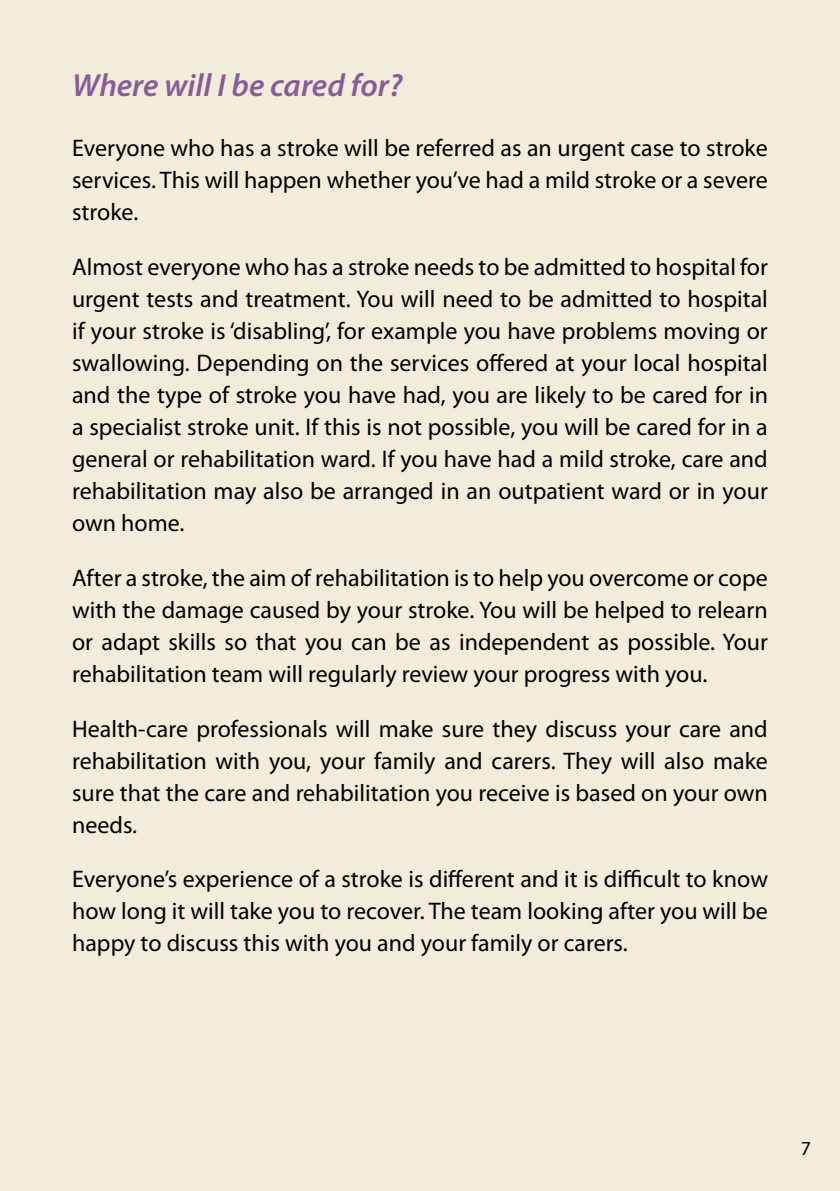
<style>
.page{position:relative;width:840px;height:1191px;background:#fff}
.page>*{position:absolute;margin:0;border:0;box-sizing:border-box;transform-origin:0 0}
.t1{font:italic 600 32px "Myriad Pro";color:#885c9a}
.t2{font:24px/32px "Myriad Pro";color:#000;text-align:justify}
.t3{font:20px "Myriad Pro";color:#000}
</style>
<div class="page">
<div style="left:0;top:0;width:839px;height:1191px;background:#f2edda"></div>
<h1 class="t1" style="left:72px;top:65px;width:331px">Where will I be cared for?</h1>
<p class="t2" style="left:72px;top:132px;width:696px">Everyone who has a stroke will be referred as an urgent case to stroke services. This will happen whether you’ve had a mild stroke or a severe stroke.</p>
<p class="t2" style="left:72px;top:251px;width:697px">Almost everyone who has a stroke needs to be admitted to hospital for urgent tests and treatment. You will need to be admitted to hospital if your stroke is ‘disabling’, for example you have problems moving or swallowing. Depending on the services offered at your local hospital and the type of stroke you have had, you are likely to be cared for in a specialist stroke unit. If this is not possible, you will be cared for in a general or rehabilitation ward. If you have had a mild stroke, care and rehabilitation may also be arranged in an outpatient ward or in your own home.</p>
<p class="t2" style="left:72px;top:561px;width:697px">After a stroke, the aim of rehabilitation is to help you overcome or cope with the damage caused by your stroke. You will be helped to relearn or adapt skills so that you can be as independent as possible. Your rehabilitation team will regularly review your progress with you.</p>
<p class="t2" style="left:72px;top:712px;width:697px">Health-care professionals will make sure they discuss your care and rehabilitation with you, your family and carers. They will also make sure that the care and rehabilitation you receive is based on your own needs.</p>
<p class="t2" style="left:72px;top:862px;width:697px">Everyone’s experience of a stroke is different and it is difficult to know how long it will take you to recover. The team looking after you will be happy to discuss this with you and your family or carers.</p>
<p class="t3" style="left:800px;top:1136px;width:12px">7</p>
</div>
